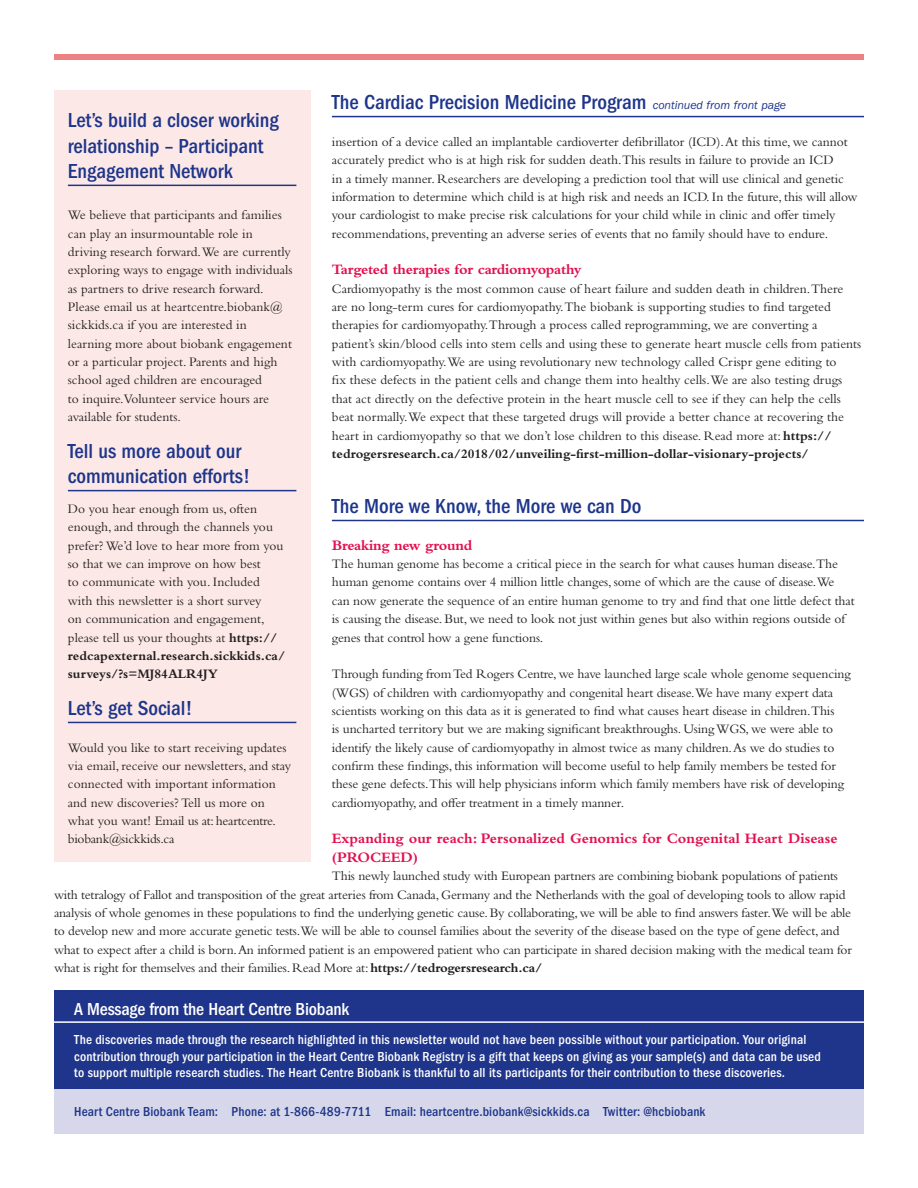
<style>
.page{position:relative;width:918px;height:1188px;background:#fff}
.page>*{position:absolute;margin:0;border:0;box-sizing:border-box;transform-origin:0 0}
.Head_-_line{font:500 condensed 21px/25.2px "ITC Franklin Gothic Std";color:#1e358b}
.Continued_Head{font:500 condensed 21px "ITC Franklin Gothic Std";color:#1e358b}
.Head_-_line-2{font:500 condensed 18px "ITC Franklin Gothic Std";letter-spacing:-.01em;color:#fff}
.subhead{font:700 15px/18.3px "Bembo Std";color:#e2104f}
.subhead-2{font:700 15px "Bembo Std";letter-spacing:-.02em;color:#e2104f}
.body{font:13.5px/18.3px "Bembo Std";letter-spacing:-.01em;color:#231f20}
.sidebar{font:500 condensed 13.5px/16.2px "ITC Franklin Gothic Std";letter-spacing:.01em;color:#fff}
.sidebar-2{font:500 condensed 13.5px "ITC Franklin Gothic Std";letter-spacing:.01em;color:#1e358b}
.s1{font-weight:400;font-style:italic;font-stretch:normal;font-size:12px}
.s2{font-weight:700}
</style>
<div class="page">
<div style="left:54px;top:1089px;width:810px;height:45px;background:#d6d7ea"></div>
<div style="left:54px;top:91px;width:256px;height:771px;background:#fce9e7"></div>
<div style="left:54px;top:54px;width:810px;height:6px;background:#ec8184"></div>
<div style="left:54px;top:990px;width:810px;height:99px;background:#1e358b"></div>
<hr style="left:54px;top:1021px;width:810px;height:2px;background:#fff">
<hr style="left:332px;top:116px;width:532px;height:1px;background:#1e358b">
<hr style="left:332px;top:520px;width:532px;height:1px;background:#1e358b">
<hr style="left:68px;top:185px;width:228px;height:1px;background:#1e358b">
<hr style="left:68px;top:490px;width:228px;height:1px;background:#1e358b">
<hr style="left:68px;top:722px;width:228px;height:1px;background:#1e358b">
<p class="Continued_Head" style="left:332px;top:90px;width:456px">The Cardiac Precision Medicine Program <span class="s1">continued from front page</span></p>
<p class="body" style="left:332px;top:132px;width:527px">insertion of a device called an implantable cardioverter defibrillator (ICD). At this time, we cannot accurately predict who is at high risk for sudden death.This results in failure to provide an ICD<br>in a timely manner. Researchers are developing a prediction tool that will use clinical and genetic information to determine which child is at high risk and needs an ICD. In the future, this will allow your cardiologist to make precise risk calculations for your child while in clinic and offer timely recommendations, preventing an adverse series of events that no family should have to endure.</p>
<p class="subhead-2" style="left:332px;top:261px;width:251px">Targeted therapies for cardiomyopathy</p>
<p class="body" style="left:332px;top:279px;width:531px">Cardiomyopathy is the most common cause of heart failure and sudden death in children.There are no long-term cures for cardiomyopathy.The biobank is supporting studies to find targeted therapies for cardiomyopathy.Through a process called reprogramming, we are converting a patient’s skin/blood cells into stem cells and using these to generate heart muscle cells from patients with cardiomyopathy.We are using revolutionary new technology called Crispr gene editing to<br>fix these defects in the patient cells and change them into healthy cells.We are also testing drugs that act directly on the defective protein in the heart muscle cell to see if they can help the cells beat normally.We expect that these targeted drugs will provide a better chance at recovering the heart in cardiomyopathy so that we don’t lose children to this disease. Read more at: <span class="s2">https:// tedrogersresearch.ca/2018/02/unveiling-first-million-dollar-visionary-projects/</span></p>
<p class="Head_-_line" style="left:332px;top:494px;width:311px">The More we Know, the More we can Do</p>
<p class="subhead-2" style="left:332px;top:537px;width:142px">Breaking new ground</p>
<p class="body" style="left:332px;top:554px;width:524px">The human genome has become a critical piece in the search for what causes human disease.The human genome contains over 4 million little changes, some of which are the cause of disease.We can now generate the sequence of an entire human genome to try and find that one little defect that is causing the disease. But, we need to look not just within genes but also within regions outside of genes that control how a gene functions.</p>
<p class="body" style="left:332px;top:665px;width:520px">Through funding from Ted Rogers Centre, we have launched large scale whole genome sequencing (WGS) of children with cardiomyopathy and congenital heart disease.We have many expert data scientists working on this data as it is generated to find what causes heart disease in children.This<br>is uncharted territory but we are making significant breakthroughs. Using WGS, we were able to identify the likely cause of cardiomyopathy in almost twice as many children. As we do studies to confirm these findings, this information will become useful to help family members be tested for these gene defects.This will help physicians inform which family members have risk of developing cardiomyopathy, and offer treatment in a timely manner.</p>
<p class="subhead" style="left:332px;top:830px;width:507px">Expanding our reach: Personalized Genomics for Congenital Heart Disease (PROCEED)</p>
<p class="body" style="left:54px;top:867px;width:799px;text-indent:278px">This newly launched study with European partners are combining biobank populations of patients with tetralogy of Fallot and transposition of the great arteries from Canada, Germany and the Netherlands with the goal of developing tools to allow rapid analysis of whole genomes in these populations to find the underlying genetic cause. By collaborating, we will be able to find answers faster.We will be able to develop new and more accurate genetic tests.We will be able to counsel families about the severity of the disease based on the type of gene defect, and what to expect after a child is born. An informed patient is an empowered patient who can participate in shared decision making with the medical team for what is right for themselves and their families. Read More at: <span class="s2">https://tedrogersresearch.ca/</span></p>
<p class="Head_-_line" style="left:68px;top:108px;width:212px">Let’s build a closer working relationship – Participant<br>Engagement Network</p>
<p class="body" style="left:68px;top:206px;width:226px">We believe that participants and families can play an insurmountable role in driving research forward.We are currently exploring ways to engage with individuals as partners to drive research forward.<br>Please email us at heartcentre.biobank@ sickkids.ca if you are interested in learning more about biobank engagement or a particular project. Parents and high school aged children are encouraged<br>to inquire.Volunteer service hours are available for students.</p>
<p class="Head_-_line" style="left:68px;top:439px;width:184px">Tell us more about our communication efforts!</p>
<p class="body" style="left:68px;top:499px;width:219px">Do you hear enough from us, often enough, and through the channels you prefer? We’d love to hear more from you so that we can improve on how best<br>to communicate with you. Included with this newsletter is a short survey<br>on communication and engagement, please tell us your thoughts at <span class="s2">https:// redcapexternal.research.sickkids.ca/ surveys/?s=MJ84ALR4JY</span></p>
<p class="Head_-_line" style="left:68px;top:696px;width:126px">Let’s get Social!</p>
<p class="body" style="left:68px;top:738px;width:225px">Would you like to start receiving updates via email, receive our newsletters, and stay connected with important information and new discoveries? Tell us more on what you want! Email us at: heartcentre. biobank@sickkids.ca</p>
<p class="Head_-_line-2" style="left:74px;top:998px;width:277px">A Message from the Heart Centre Biobank</p>
<p class="sidebar" style="left:74px;top:1032px;width:748px">The discoveries made through the research highlighted in this newsletter would not have been possible without your participation. Your original contribution through your participation in the Heart Centre Biobank Registry is a gift that keeps on giving as your sample(s) and data can be used to support multiple research studies. The Heart Centre Biobank is thankful to all its participants for their contribution to these discoveries.</p>
<p class="sidebar-2" style="left:74px;top:1104px;width:633px">Heart Centre Biobank Team: Phone: at 1-866-489-7711 Email: heartcentre.biobank@sickkids.ca Twitter: @hcbiobank</p>
</div>
